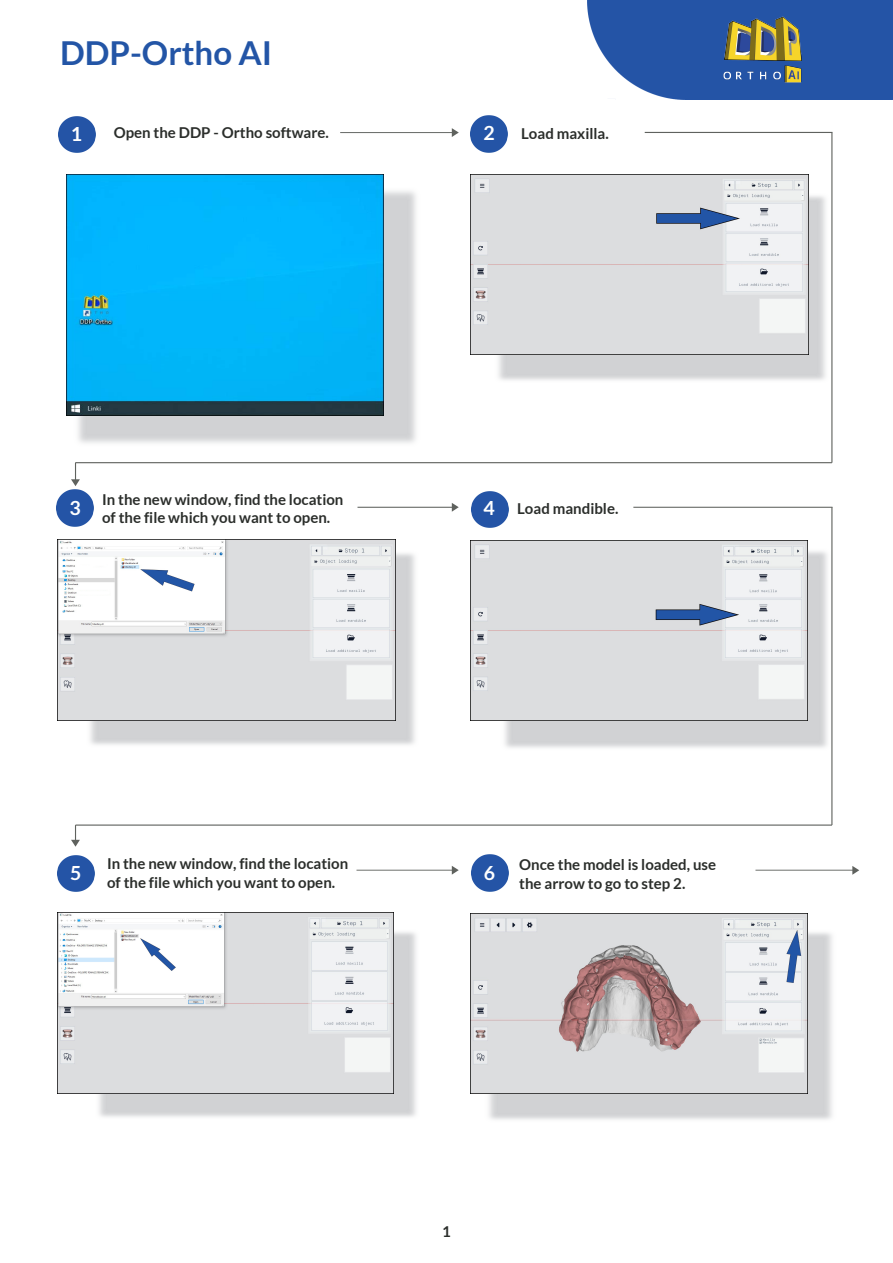
<style>
.page{position:relative;width:893px;height:1263px;background:#fff}
.page>*{position:absolute;margin:0;border:0;box-sizing:border-box;transform-origin:0 0}
.t1{font:700 33px "Lato";color:#2355a6}
.t2{font:700 19.5px "Lato";color:#fff}
.t3{font:700 15px/19.5px "Lato";color:#2b2e2b}
.s1{font-size:19.5px;color:#fff}
</style>
<div class="page">
<img style="left:470px;top:115px;width:38px;height:38px">
<img style="left:58px;top:116px;width:38px;height:26px">
<img style="left:56px;top:492px;width:38px;height:25px">
<img style="left:57px;top:855px;width:38px;height:37px">
<img style="left:471px;top:854px;width:38px;height:38px">
<img style="left:471px;top:491px;width:38px;height:22px">
<img style="left:59px;top:142px;width:408px;height:350px">
<img style="left:57px;top:517px;width:358px;height:228px">
<img style="left:57px;top:912px;width:359px;height:205px">
<img style="left:449px;top:161px;width:384px;height:255px">
<img style="left:470px;top:513px;width:363px;height:272px">
<img style="left:470px;top:913px;width:362px;height:207px">
<img style="left:470px;top:913px;width:337px;height:180px">
<img style="left:58px;top:539px;width:337px;height:181px">
<img style="left:66px;top:174px;width:318px;height:241px">
<img style="left:471px;top:174px;width:337px;height:181px">
<img style="left:471px;top:540px;width:337px;height:181px">
<img style="left:57px;top:913px;width:337px;height:180px">
<hr style="left:340px;top:132px;width:118px;height:1px;background:#5f625e">
<hr style="left:645px;top:132px;width:187px;height:1px;background:#5f625e">
<hr style="left:831px;top:133px;width:1px;height:330px;background:#5f625e">
<hr style="left:633px;top:507px;width:199px;height:1px;background:#5f625e">
<hr style="left:831px;top:507px;width:1px;height:318px;background:#5f625e">
<hr style="left:75px;top:462px;width:757px;height:1px;background:#5f625e">
<hr style="left:76px;top:824px;width:756px;height:2px;background:#5f625e">
<hr style="left:357px;top:507px;width:99px;height:1px;background:#5f625e">
<hr style="left:356px;top:870px;width:99px;height:1px;background:#5f625e">
<svg style="left:71px;top:463px;width:9px;height:23px"></svg>
<svg style="left:452px;top:503px;width:7px;height:9px"></svg>
<svg style="left:852px;top:866px;width:7px;height:9px"></svg>
<svg style="left:452px;top:128px;width:7px;height:9px"></svg>
<svg style="left:71px;top:825px;width:9px;height:22px"></svg>
<hr style="left:755px;top:870px;width:99px;height:1px;background:#5f625e">
<svg style="left:452px;top:866px;width:7px;height:9px"></svg>
<img style="left:587px;top:0;width:306px;height:100px">
<img style="left:723px;top:6px;width:81px;height:81px">
<h1 class="t1" style="left:60px;top:34px;width:214px">DDP-Ortho AI</h1>
<h2 class="t2" style="left:71px;top:123px;width:13px">1</h2>
<p class="t3" style="left:114px;top:123px;width:217px">Open the DDP - Ortho software.</p>
<h2 class="t2" style="left:484px;top:122px;width:13px">2</h2>
<p class="t3" style="left:521px;top:123px;width:89px">Load maxilla.</p>
<p class="t3" style="left:102px;top:490px;width:243px;line-height:18px">In the new window, find the location of the file which you want to open.</p>
<h2 class="t2" style="left:69px;top:497px;width:13px">3</h2>
<p class="t3" style="left:483px;top:498px;width:137px"><span class="s1">4</span> Load mandible.</p>
<h2 class="t2" style="left:70px;top:861px;width:13px">5</h2>
<p class="t3" style="left:107px;top:853px;width:243px">In the new window, find the location of the file which you want to open.</p>
<h2 class="t2" style="left:484px;top:861px;width:13px">6</h2>
<p class="t3" style="left:519px;top:854px;width:198px">Once the model is loaded, use the arrow to go to step 2.</p>
<p class="t3" style="left:442px;top:1221px;width:10px">1</p>
</div>
